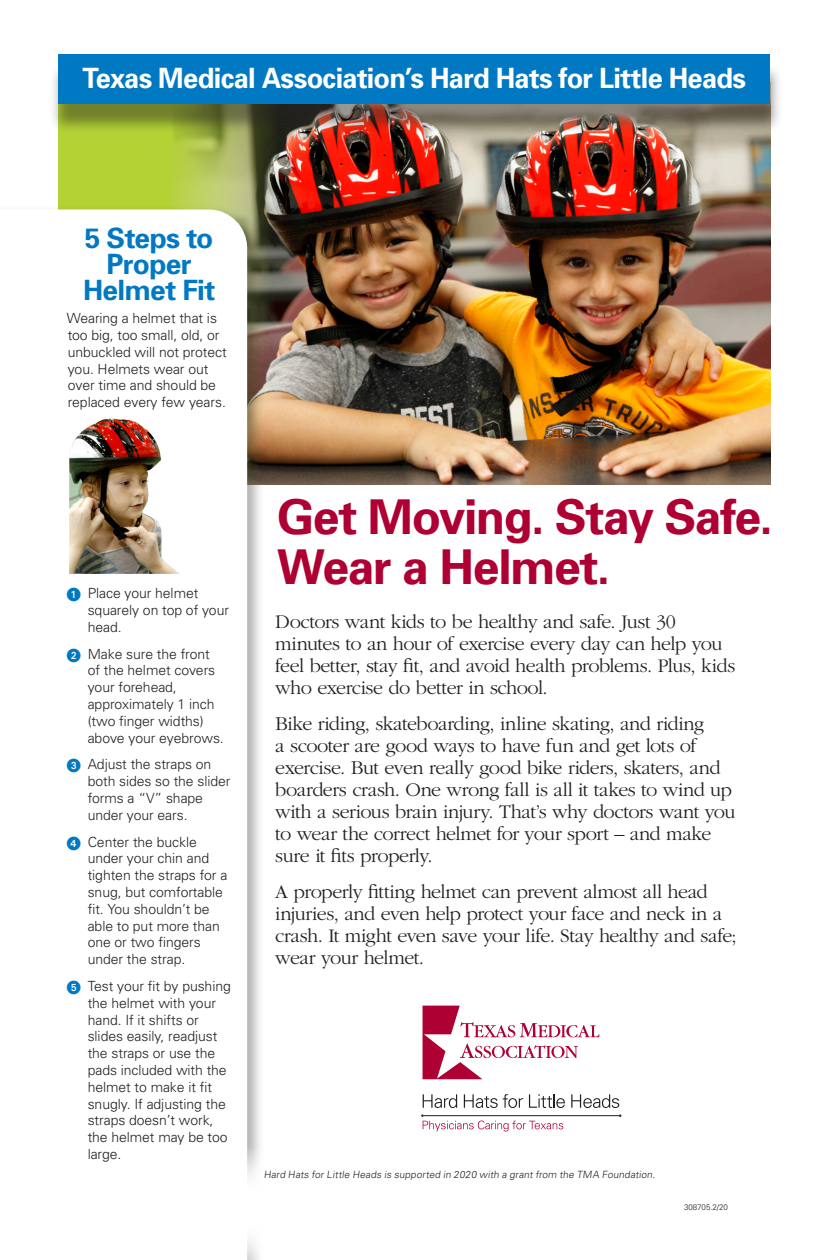
<style>
.page{position:relative;width:828px;height:1260px;background:#fff}
.page>*{position:absolute;margin:0;border:0;box-sizing:border-box;transform-origin:0 0}
.t1{font:700 48px/50px "Univers";letter-spacing:-.03em;color:#ae0032}
.t2{font:700 28px "Univers";letter-spacing:-.025em;color:#fff}
.text{font:700 28px/26px "Univers";letter-spacing:-.025em;color:#0079c2;text-align:center}
.t3{font:300 20px/22px "Garamond";letter-spacing:-.025em;color:#231f20}
.t4{font:300 14px/16.8px "Univers";letter-spacing:-.005em;color:#231f20}
.text-2{font:300 10px "Univers";color:#231f20}
.text-3{font:300 8px "Univers";letter-spacing:-.005em;color:#231f20}
.s1{font-family:"European Pi One";font-weight:400;color:#0079c2}
</style>
<div class="page">
<div style="left:59px;top:83px;width:711px;height:402px;background:#b3d234"></div>
<img style="left:173px;top:134px;width:597px;height:351px">
<svg style="left:423px;top:1006px;width:176px;height:73px"></svg>
<svg style="left:423px;top:1094px;width:34px;height:14px"></svg>
<svg style="left:464px;top:1094px;width:59px;height:14px"></svg>
<svg style="left:529px;top:1094px;width:36px;height:14px"></svg>
<svg style="left:571px;top:1094px;width:48px;height:14px"></svg>
<hr style="left:423px;top:1115px;width:197px;height:1px;background:#231f20">
<svg style="left:421px;top:1114px;width:142px;height:17px"></svg>
<div style="left:0;top:205px;width:265px;height:1055px;background:#231f20;opacity:.35"></div>
<svg style="left:0;top:210px;width:247px;height:937px"></svg>
<div style="left:69px;top:409px;width:114px;height:165px;background:#fff"></div>
<img style="left:69px;top:419px;width:111px;height:155px">
<div style="left:49px;top:63px;width:734px;height:71px;background:#231f20;opacity:.45"></div>
<div style="left:59px;top:54px;width:711px;height:49px;background:#0079c2"></div>
<div style="left:0;top:1147px;width:322px;height:113px;background:#fff"></div>
<p class="t2" style="left:82px;top:61px;width:665px">Texas Medical Association’s Hard Hats for Little Heads</p>
<p class="text" style="left:85px;top:225px;width:130px">5 Steps to<br>Proper</p>
<p class="text" style="left:83px;top:277px;width:134px">Helmet Fit</p>
<p class="t4" style="left:67px;top:310px;width:161px">Wearing a helmet that is too big, too small, old, or unbuckled will not protect you. Helmets wear out over time and should be replaced every few years.</p>
<p class="t4" style="left:88px;top:585px;width:143px;text-indent:-21px"><span class="s1">1</span> Place your helmet squarely on top of your head.</p>
<p class="t4" style="left:88px;top:645px;width:138px;text-indent:-21px"><span class="s1">2</span> Make sure the front of the helmet covers your forehead, approximately 1 inch (two finger widths) above your eyebrows.</p>
<p class="t4" style="left:88px;top:756px;width:144px;text-indent:-21px"><span class="s1">3</span> Adjust the straps on both sides so the slider forms a “V” shape under your ears.</p>
<p class="t4" style="left:88px;top:833px;width:141px;text-indent:-21px"><span class="s1">4</span> Center the buckle under your chin and tighten the straps for a snug, but comfortable fit. You shouldn’t be able to put more than one or two fingers under the strap.</p>
<p class="t4" style="left:88px;top:978px;width:145px;text-indent:-21px"><span class="s1">5</span> Test your fit by pushing the helmet with your hand. If it shifts or slides easily, readjust the straps or use the pads included with the helmet to make it fit snugly. If adjusting the straps doesn’t work, the helmet may be too large.</p>
<p class="t1" style="left:277px;top:492px;width:497px">Get Moving. Stay Safe.<br>Wear a Helmet.</p>
<p class="t3" style="left:275px;top:611px;width:462px">Doctors want kids to be healthy and safe. Just 30 minutes to an hour of exercise every day can help you feel better, stay fit, and avoid health problems. Plus, kids who exercise do better in school.</p>
<p class="t3" style="left:275px;top:713px;width:462px">Bike riding, skateboarding, inline skating, and riding<br>a scooter are good ways to have fun and get lots of exercise. But even really good bike riders, skaters, and boarders crash. One wrong fall is all it takes to wind up with a serious brain injury. That’s why doctors want you to wear the correct helmet for your sport – and make sure it fits properly.</p>
<p class="t3" style="left:275px;top:881px;width:463px">A properly fitting helmet can prevent almost all head injuries, and even help protect your face and neck in a crash. It might even save your life. Stay healthy and safe; wear your helmet.</p>
<p class="text-2" style="left:264px;top:1168px;width:395px">Hard Hats for Little Heads is supported in 2020 with a grant from the TMA Foundation.</p>
<p class="text-3" style="left:684px;top:1202px;width:45px">308705.2/20</p>
</div>
